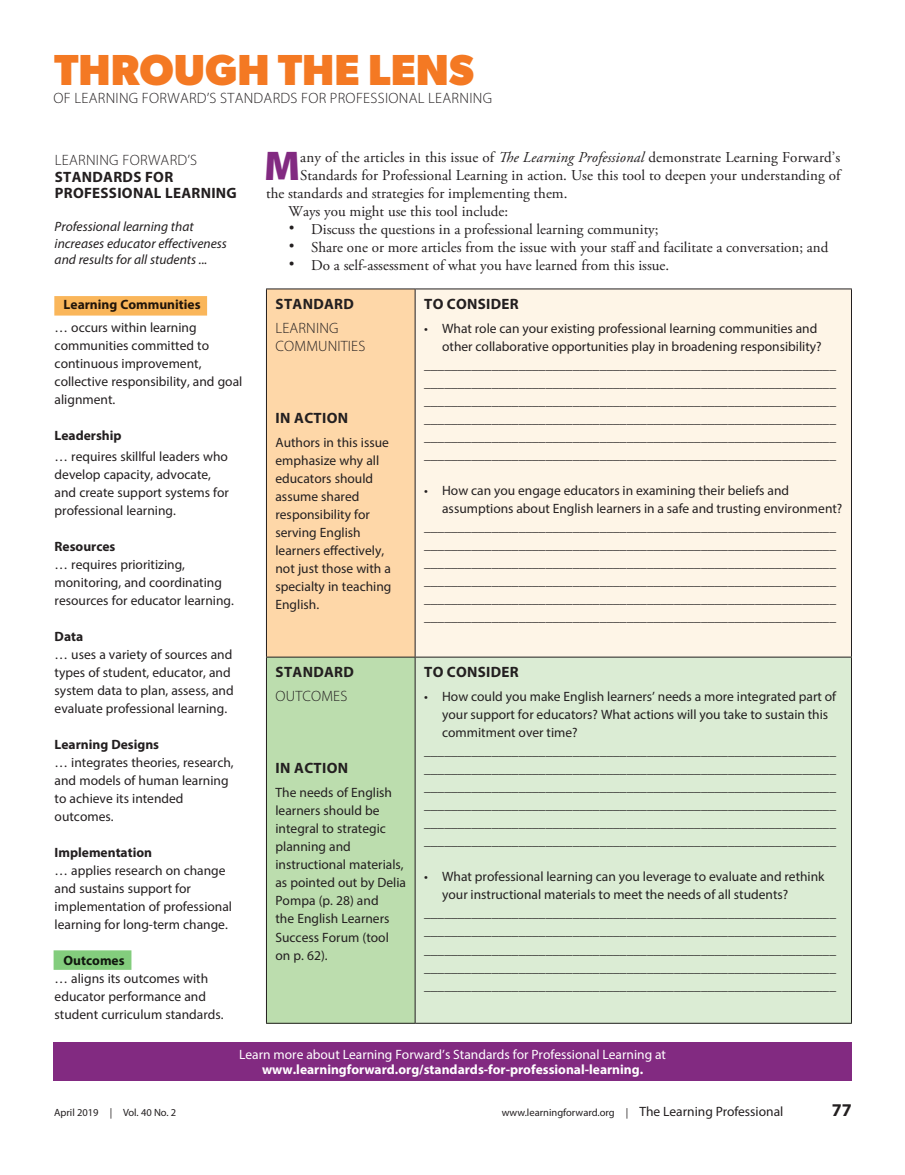
<style>
.page{position:relative;width:905px;height:1175px;background:#fff}
.page>*{position:absolute;margin:0;border:0;box-sizing:border-box;transform-origin:0 0}
.t1{font:700 43.5px "Gibson";color:#f47923}
.body{font:900 41.7px "Myriad Pro";color:#822a81}
.t2{font:700 18px "Myriad Pro";color:#231f20}
.body-2{font:15px "Adobe Garamond Pro";color:#231f20}
.box{font:700 15px/16.5px "Myriad Pro";letter-spacing:.02em;color:#231f20}
.box-2{font:300 15px/18px "Myriad Pro";letter-spacing:.02em;color:#231f20}
.myriad_box{font:700 15px "Myriad Pro";letter-spacing:.02em;color:#231f20}
.myriad_box-2{font:13.5px/18px "Myriad Pro";color:#231f20}
.box-3{font:13.5px/18px "Myriad Pro";color:#231f20}
.t3{font:13.5px/15px "Myriad Pro";color:#fff;text-align:center}
.box-4{font:italic 13.5px/16.5px "Myriad Pro";color:#231f20}
.box-5{font:700 13.5px "Myriad Pro";color:#231f20}
.t4{font:10.5px "Myriad Pro";color:#231f20}
.s1{font-weight:300}
.s2{font-style:italic}
.s3{font-family:"Helvetica";font-size:18px}
.s4{font-weight:700}
.s5{font-size:13.5px}
</style>
<div class="page">
<div style="left:266px;top:289px;width:149px;height:368px;background:#fed7a8"></div>
<div style="left:415px;top:289px;width:436px;height:368px;background:#fef5e7"></div>
<div style="left:266px;top:657px;width:149px;height:366px;background:#bcddae"></div>
<div style="left:415px;top:657px;width:436px;height:366px;background:#dbecd4"></div>
<hr style="left:266px;top:288px;width:149px;height:1px;background:#231f20">
<hr style="left:266px;top:289px;width:1px;height:367px;background:#231f20">
<hr style="left:415px;top:288px;width:436px;height:1px;background:#231f20">
<hr style="left:415px;top:289px;width:1px;height:367px;background:#231f20">
<hr style="left:851px;top:289px;width:1px;height:367px;background:#231f20">
<hr style="left:266px;top:656px;width:149px;height:1px;background:#231f20">
<hr style="left:266px;top:657px;width:1px;height:365px;background:#231f20">
<hr style="left:415px;top:656px;width:436px;height:1px;background:#231f20">
<hr style="left:415px;top:657px;width:1px;height:365px;background:#231f20">
<hr style="left:851px;top:657px;width:1px;height:365px;background:#231f20">
<hr style="left:266px;top:1022px;width:149px;height:1px;background:#231f20">
<hr style="left:415px;top:1022px;width:436px;height:1px;background:#231f20">
<div style="left:54px;top:950px;width:77px;height:19px;background:#83cd7d"></div>
<div style="left:54px;top:296px;width:153px;height:19px;background:#fab65a"></div>
<div style="left:53px;top:1041px;width:798px;height:39px;background:#822a81"></div>
<p class="t1" style="left:55px;top:44px;width:420px">THROUGH THE LENS</p>
<p class="box-2" style="left:54px;top:89px;width:440px">OF LEARNING FORWARD’S STANDARDS FOR PROFESSIONAL LEARNING</p>
<p class="box" style="left:55px;top:152px;width:184px"><span class="s1">LEARNING FORWARD’S<br></span>STANDARDS FOR<br>PROFESSIONAL LEARNING</p>
<p class="box-4" style="left:55px;top:218px;width:174px">Professional learning that increases educator effectiveness and results for all students ...</p>
<p class="box-5" style="left:64px;top:296px;width:138px">Learning Communities</p>
<p class="box-3" style="left:55px;top:318px;width:189px">… occurs within learning communities committed to continuous improvement, collective responsibility, and goal alignment.</p>
<p class="box-5" style="left:55px;top:426px;width:69px">Leadership</p>
<p class="box-3" style="left:55px;top:447px;width:176px">… requires skillful leaders who develop capacity, advocate, and create support systems for professional learning.</p>
<p class="box-5" style="left:55px;top:537px;width:62px">Resources</p>
<p class="box-3" style="left:55px;top:555px;width:181px">… requires prioritizing, monitoring, and coordinating resources for educator learning.</p>
<p class="box-5" style="left:55px;top:627px;width:30px">Data</p>
<p class="box-3" style="left:55px;top:645px;width:180px">… uses a variety of sources and types of student, educator, and system data to plan, assess, and evaluate professional learning.</p>
<p class="box-5" style="left:55px;top:735px;width:106px">Learning Designs</p>
<p class="box-3" style="left:55px;top:753px;width:181px">… integrates theories, research, and models of human learning to achieve its intended outcomes.</p>
<p class="box-5" style="left:55px;top:843px;width:99px">Implementation</p>
<p class="box-3" style="left:55px;top:861px;width:179px">… applies research on change and sustains support for implementation of professional learning for long-term change.</p>
<p class="box-5" style="left:64px;top:951px;width:62px">Outcomes</p>
<p class="box-3" style="left:55px;top:969px;width:170px">… aligns its outcomes with educator performance and student curriculum standards.</p>
<p class="body" style="left:264px;top:138px;width:38px">M</p>
<p class="body-2" style="left:300px;top:148px;width:541px">any of the articles in this issue of <span class="s2">The Learning Professional</span> demonstrate Learning Forward’s</p>
<p class="body-2" style="left:300px;top:166px;width:542px">Standards for Professional Learning in action. Use this tool to deepen your understanding of</p>
<p class="body-2" style="left:266px;top:184px;width:303px">the standards and strategies for implementing them.</p>
<p class="body-2" style="left:288px;top:202px;width:221px">Ways you might use this tool include:</p>
<p class="body-2" style="left:288px;top:220px;width:371px"><span class="s3">•</span> Discuss the questions in a professional learning community;</p>
<p class="body-2" style="left:288px;top:238px;width:541px"><span class="s3">•</span> Share one or more articles from the issue with your staff and facilitate a conversation; and</p>
<p class="body-2" style="left:288px;top:256px;width:382px"><span class="s3">•</span> Do a self-assessment of what you have learned from this issue.</p>
<p class="box" style="left:275px;top:295px;width:80px">STANDARD</p>
<p class="box-2" style="left:275px;top:319px;width:91px">LEARNING<br>COMMUNITIES</p>
<p class="box" style="left:275px;top:409px;width:74px">IN ACTION</p>
<p class="box-3" style="left:275px;top:433px;width:117px">Authors in this issue emphasize why all educators should assume shared responsibility for serving English learners effectively, not just those with a specialty in teaching<br>English.</p>
<p class="box" style="left:275px;top:663px;width:80px">STANDARD</p>
<p class="box-2" style="left:275px;top:687px;width:73px">OUTCOMES</p>
<p class="box" style="left:275px;top:759px;width:74px">IN ACTION</p>
<p class="box-3" style="left:275px;top:783px;width:132px">The needs of English learners should be integral to strategic planning and instructional materials, as pointed out by Delia<br>Pompa (p. 28) and<br>the English Learners<br>Success Forum (tool on p. 62).</p>
<p class="myriad_box" style="left:424px;top:294px;width:96px">TO CONSIDER</p>
<p class="myriad_box-2" style="left:442px;top:319px;width:381px;text-indent:-18px">• What role can your existing professional learning communities and other collaborative opportunities play in broadening responsibility?</p>
<p class="myriad_box-2" style="left:424px;top:355px;width:413px">_____________________________________________________________</p>
<p class="myriad_box-2" style="left:424px;top:373px;width:413px">_____________________________________________________________</p>
<p class="myriad_box-2" style="left:424px;top:391px;width:413px">_____________________________________________________________</p>
<p class="myriad_box-2" style="left:424px;top:409px;width:413px">_____________________________________________________________</p>
<p class="myriad_box-2" style="left:424px;top:427px;width:413px">_____________________________________________________________</p>
<p class="myriad_box-2" style="left:424px;top:445px;width:413px">_____________________________________________________________</p>
<p class="myriad_box-2" style="left:442px;top:481px;width:402px;text-indent:-18px">• How can you engage educators in examining their beliefs and assumptions about English learners in a safe and trusting environment?</p>
<p class="myriad_box-2" style="left:424px;top:517px;width:413px">_____________________________________________________________</p>
<p class="myriad_box-2" style="left:424px;top:535px;width:413px">_____________________________________________________________</p>
<p class="myriad_box-2" style="left:424px;top:553px;width:413px">_____________________________________________________________</p>
<p class="myriad_box-2" style="left:424px;top:571px;width:413px">_____________________________________________________________</p>
<p class="myriad_box-2" style="left:424px;top:589px;width:413px">_____________________________________________________________</p>
<p class="myriad_box-2" style="left:424px;top:607px;width:413px">_____________________________________________________________</p>
<p class="myriad_box" style="left:424px;top:662px;width:96px">TO CONSIDER</p>
<p class="myriad_box-2" style="left:442px;top:687px;width:395px;text-indent:-18px">• How could you make English learners’ needs a more integrated part of your support for educators? What actions will you take to sustain this commitment over time?</p>
<p class="myriad_box-2" style="left:424px;top:741px;width:413px">_____________________________________________________________</p>
<p class="myriad_box-2" style="left:424px;top:759px;width:413px">_____________________________________________________________</p>
<p class="myriad_box-2" style="left:424px;top:777px;width:413px">_____________________________________________________________</p>
<p class="myriad_box-2" style="left:424px;top:795px;width:413px">_____________________________________________________________</p>
<p class="myriad_box-2" style="left:424px;top:813px;width:413px">_____________________________________________________________</p>
<p class="myriad_box-2" style="left:424px;top:831px;width:413px">_____________________________________________________________</p>
<p class="myriad_box-2" style="left:442px;top:867px;width:384px;text-indent:-18px">• What professional learning can you leverage to evaluate and rethink your instructional materials to meet the needs of all students?</p>
<p class="myriad_box-2" style="left:424px;top:903px;width:413px">_____________________________________________________________</p>
<p class="myriad_box-2" style="left:424px;top:921px;width:413px">_____________________________________________________________</p>
<p class="t3" style="left:239px;top:1046px;width:428px">Learn more about Learning Forward’s Standards for Professional Learning at <span class="s4">www.learningforward.org/standards-for-professional-learning.</span></p>
<p class="t4" style="left:54px;top:1106px;width:124px">April 2019 | Vol. 40 No. 2</p>
<p class="t4" style="left:501px;top:1106px;width:283px">www.learningforward.org | <span class="s5">The Learning Professional</span></p>
<p class="t2" style="left:831px;top:1098px;width:21px">77</p>
</div>
